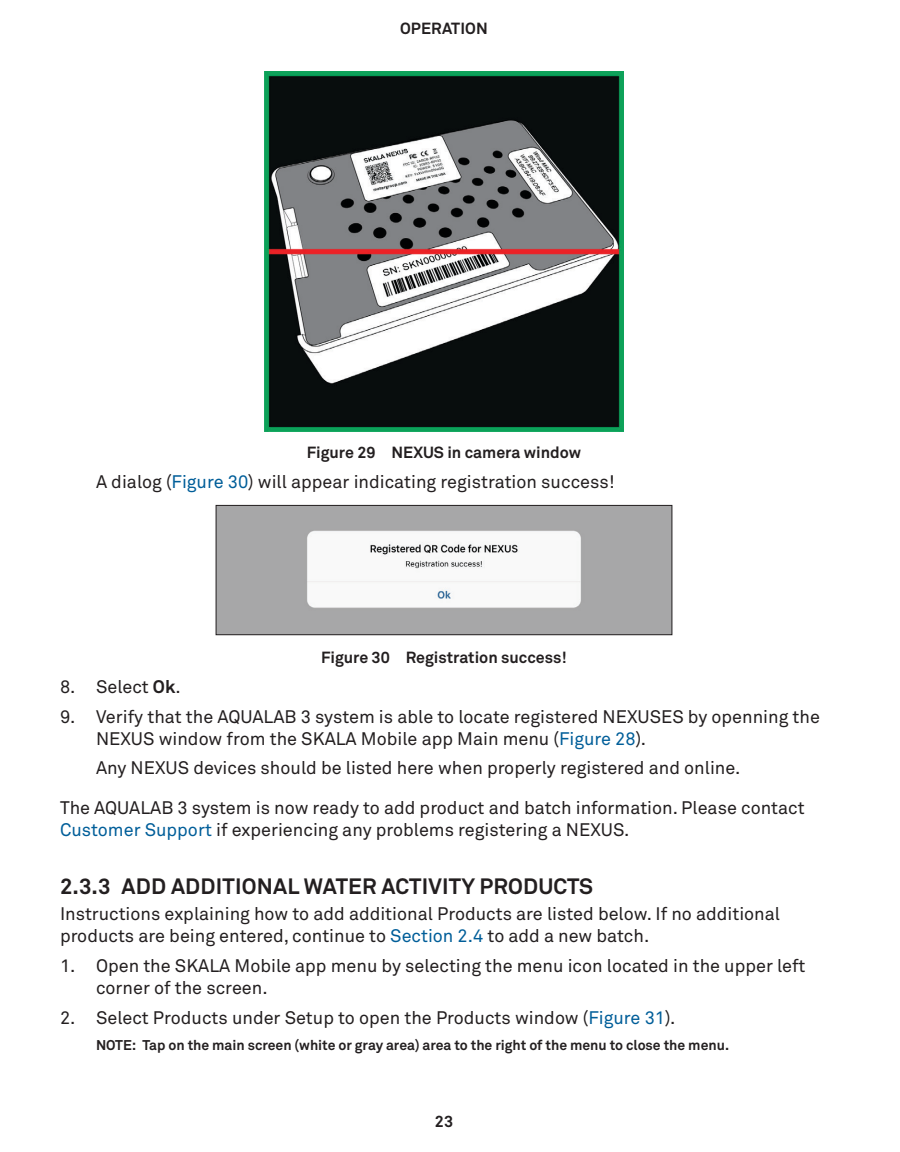
<style>
.page{position:relative;width:900px;height:1152px;background:#fff}
.page>*{position:absolute;margin:0;border:0;box-sizing:border-box;transform-origin:0 0}
.t1{font:700 22px "Akkurat Pro";letter-spacing:.01em;color:#231f20}
.t2{font:18px/22px "Akkurat Pro";color:#231f20}
.t3{font:700 16px "Akkurat Pro";color:#231f20}
.t4{font:700 14px "Akkurat Pro";color:#231f20}
.s1{color:#005e99}
.s2{font-weight:700}
</style>
<div class="page">
<img style="left:264px;top:72px;width:360px;height:360px">
<img style="left:218px;top:507px;width:452px;height:126px">
<div style="left:216px;top:505px;width:456px;height:130px;border:1px solid #231f20"></div>
<p class="t3" style="left:400px;top:18px;width:22px">Operation</p>
<p class="t3" style="left:307px;top:443px;width:276px">Figure 29 NEXUS in camera window</p>
<p class="t2" style="left:96px;top:470px;width:520px">A dialog (<span class="s1">Figure 30</span>) will appear indicating registration success!</p>
<p class="t3" style="left:321px;top:647px;width:247px">Figure 30 Registration success!</p>
<p class="t2" style="left:60px;top:675px;width:122px">8. Select <span class="s2">Ok</span>.</p>
<p class="t2" style="left:96px;top:705px;width:725px;text-indent:-36px">9. Verify that the AQUALAB 3 system is able to locate registered NEXUSES by openning the<br>NEXUS window from the SKALA Mobile app Main menu (<span class="s1">Figure 28</span>).</p>
<p class="t2" style="left:96px;top:757px;width:646px">Any NEXUS devices should be listed here when properly registered and online.</p>
<p class="t2" style="left:60px;top:797px;width:746px">The AQUALAB 3 system is now ready to add product and batch information. Please contact<br><span class="s1">Customer Support</span> if experiencing any problems registering a NEXUS.</p>
<p class="t1" style="left:60px;top:873px;width:535px">2.3.3 ADD ADDITIONAL WATER ACTIVITY PRODUCTS</p>
<p class="t2" style="left:60px;top:903px;width:722px">Instructions explaining how to add additional Products are listed below. If no additional products are being entered, continue to <span class="s1">Section 2.4</span> to add a new batch.</p>
<p class="t2" style="left:96px;top:955px;width:711px;text-indent:-36px">1. Open the SKALA Mobile app menu by selecting the menu icon located in the upper left corner of the screen.</p>
<p class="t2" style="left:60px;top:1007px;width:617px">2. Select Products under Setup to open the Products window (<span class="s1">Figure 31</span>).</p>
<p class="t4" style="left:96px;top:1036px;width:635px">NOTE: Tap on the main screen (white or gray area) area to the right of the menu to close the menu.</p>
<p class="t3" style="left:435px;top:1111px;width:20px">23</p>
</div>
